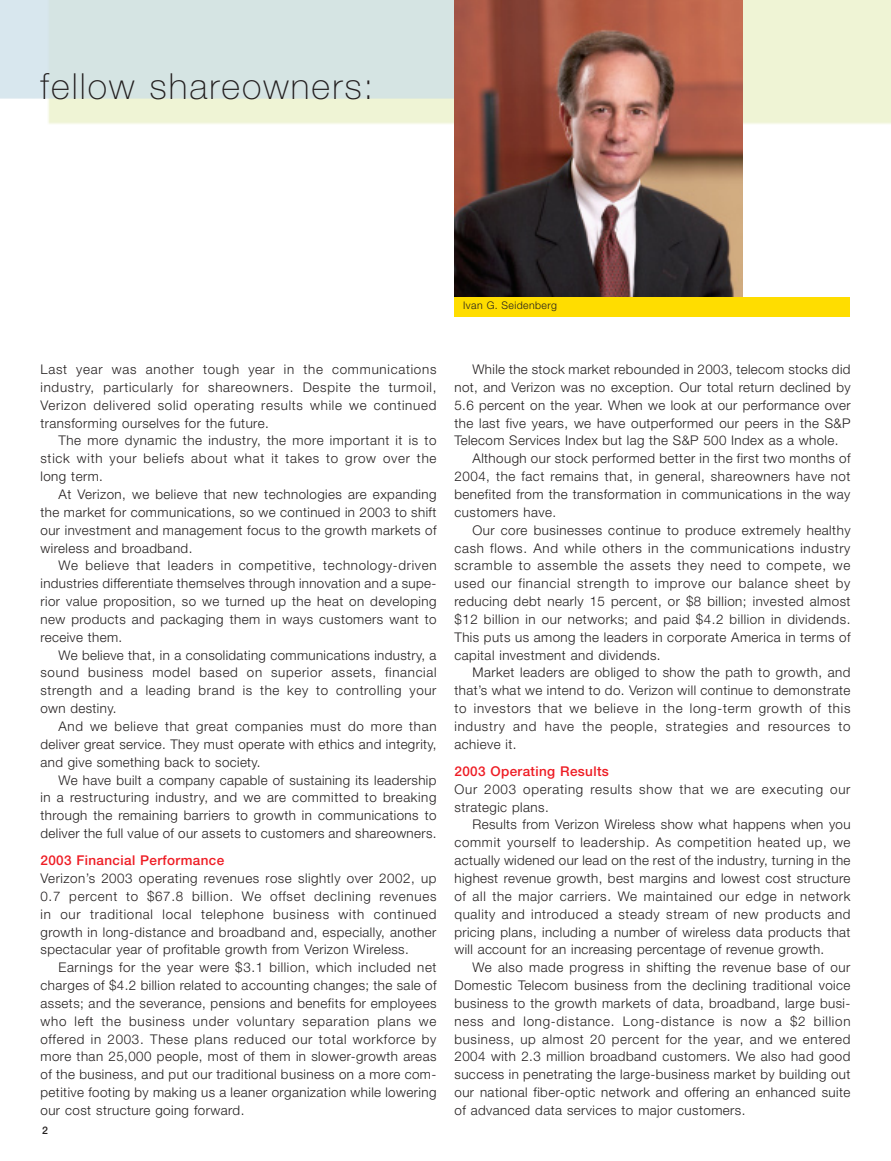
<style>
.page{position:relative;width:891px;height:1161px;background:#fff}
.page>*{position:absolute;margin:0;border:0;box-sizing:border-box;transform-origin:0 0}
.t1{font:100 36px "Helvetica Neue";letter-spacing:.055em;color:#231f1f}
.t2{font:500 13.5px "Helvetica Neue";letter-spacing:.03em;color:#ee1c24}
.t3{font:300 13.35px/17.9px "Helvetica Neue";letter-spacing:.035em;color:#231f1f;text-align:justify}
.t4{font:300 13.35px/17.9px "Helvetica Neue";letter-spacing:.055em;color:#231f1f}
.t5{font:300 10.5px "Helvetica Neue";letter-spacing:.04em;color:#231f1f}
.t6{font:500 10.5px "Helvetica Neue";color:#231f1f}
</style>
<div class="page">
<img style="left:0;top:0;width:891px;height:297px">
<img style="left:454px;top:0;width:288px;height:297px">
<div style="left:454px;top:297px;width:396px;height:19px;background:#fd0"></div>
<h1 class="t1" style="left:40px;top:73px;width:335px">fellow shareowners:</h1>
<p class="t5" style="left:463px;top:302px;width:95px">Ivan G. Seidenberg</p>
<p class="t3" style="left:40px;top:362px;width:397px">Last year was another tough year in the communications industry, particularly for shareowners. Despite the turmoil, Verizon delivered solid operating results while we continued transforming ourselves for the future.</p>
<p class="t3" style="left:40px;top:433px;width:398px;text-indent:18px">The more dynamic the industry, the more important it is to stick with your beliefs about what it takes to grow over the long term.</p>
<p class="t3" style="left:40px;top:487px;width:397px;text-indent:18px">At Verizon, we believe that new technologies are expanding the market for communications, so we continued in 2003 to shift our investment and management focus to the growth markets of wireless and broadband.</p>
<p class="t3" style="left:40px;top:558px;width:398px;text-indent:18px">We believe that leaders in competitive, technology-driven industries differentiate themselves through innovation and a supe&shy;rior value proposition, so we turned up the heat on developing new products and packaging them in ways customers want to receive them.</p>
<p class="t3" style="left:40px;top:647px;width:398px;text-indent:18px">We believe that, in a consolidating communications industry, a sound business model based on superior assets, financial strength and a leading brand is the key to controlling your own destiny.</p>
<p class="t3" style="left:40px;top:719px;width:398px;text-indent:18px">And we believe that great companies must do more than deliver great service. They must operate with ethics and integrity, and give something back to society.</p>
<p class="t3" style="left:40px;top:772px;width:398px;text-indent:18px">We have built a company capable of sustaining its leadership in a restructuring industry, and we are committed to breaking through the remaining barriers to growth in communications to deliver the full value of our assets to customers and shareowners.</p>
<p class="t2" style="left:40px;top:855px;width:185px">2003 Financial Performance</p>
<p class="t3" style="left:40px;top:871px;width:398px">Verizon’s 2003 operating revenues rose slightly over 2002, up 0.7 percent to $67.8 billion. We offset declining revenues in our traditional local telephone business with continued growth in long-distance and broadband and, especially, another spectacular year of profitable growth from Verizon Wireless.</p>
<p class="t3" style="left:40px;top:960px;width:398px;text-indent:18px">Earnings for the year were $3.1 billion, which included net charges of $4.2 billion related to accounting changes; the sale of assets; and the severance, pensions and benefits for employees who left the business under voluntary separation plans we offered in 2003. These plans reduced our total workforce by more than 25,000 people, most of them in slower-growth areas of the business, and put our traditional business on a more com&shy;petitive footing by making us a leaner organization while lowering our cost structure going forward.</p>
<p class="t6" style="left:42px;top:1127px;width:7px">2</p>
<p class="t3" style="left:473px;top:362px;width:380px">While the stock market rebounded in 2003, telecom stocks did</p>
<p class="t3" style="left:455px;top:379px;width:398px">not, and Verizon was no exception. Our total return declined by</p>
<p class="t3" style="left:455px;top:397px;width:398px">5.6 percent on the year. When we look at our performance over</p>
<p class="t3" style="left:455px;top:415px;width:398px">the last five years, we have outperformed our peers in the S&amp;P</p>
<p class="t3" style="left:455px;top:433px;width:385px">Telecom Services Index but lag the S&amp;P 500 Index as a whole.</p>
<p class="t3" style="left:473px;top:451px;width:379px">Although our stock performed better in the first two months of</p>
<p class="t3" style="left:455px;top:469px;width:398px">2004, the fact remains that, in general, shareowners have not</p>
<p class="t3" style="left:455px;top:487px;width:398px">benefited from the transformation in communications in the way</p>
<p class="t3" style="left:455px;top:504px;width:103px">customers have.</p>
<p class="t3" style="left:473px;top:522px;width:380px">Our core businesses continue to produce extremely healthy</p>
<p class="t3" style="left:455px;top:540px;width:397px">cash flows. And while others in the communications industry</p>
<p class="t4" style="left:455px;top:558px;width:397px">scramble to assemble the assets they need to compete, we</p>
<p class="t4" style="left:455px;top:576px;width:397px">used our financial strength to improve our balance sheet by</p>
<p class="t3" style="left:455px;top:594px;width:398px">reducing debt nearly 15 percent, or $8 billion; invested almost</p>
<p class="t3" style="left:455px;top:612px;width:397px">$12 billion in our networks; and paid $4.2 billion in dividends.</p>
<p class="t3" style="left:455px;top:629px;width:397px">This puts us among the leaders in corporate America in terms of</p>
<p class="t3" style="left:455px;top:647px;width:208px">capital investment and dividends.</p>
<p class="t3" style="left:473px;top:665px;width:379px">Market leaders are obliged to show the path to growth, and</p>
<p class="t3" style="left:455px;top:683px;width:397px">that’s what we intend to do. Verizon will continue to demonstrate</p>
<p class="t4" style="left:455px;top:701px;width:398px">to investors that we believe in the long-term growth of this</p>
<p class="t4" style="left:455px;top:719px;width:398px">industry and have the people, strategies and resources to</p>
<p class="t3" style="left:455px;top:736px;width:64px">achieve it.</p>
<p class="t2" style="left:454px;top:766px;width:156px">2003 Operating Results</p>
<p class="t4" style="left:454px;top:781px;width:398px">Our 2003 operating results show that we are executing our strategic plans.</p>
<p class="t3" style="left:454px;top:817px;width:398px;text-indent:18px">Results from Verizon Wireless show what happens when you commit yourself to leadership. As competition heated up, we actually widened our lead on the rest of the industry, turning in the highest revenue growth, best margins and lowest cost structure of all the major carriers. We maintained our edge in network quality and introduced a steady stream of new products and pricing plans, including a number of wireless data products that will account for an increasing percentage of revenue growth.</p>
<p class="t3" style="left:454px;top:960px;width:398px;text-indent:18px">We also made progress in shifting the revenue base of our Domestic Telecom business from the declining traditional voice business to the growth markets of data, broadband, large busi&shy;ness and long-distance. Long-distance is now a $2 billion business, up almost 20 percent for the year, and we entered 2004 with 2.3 million broadband customers. We also had good success in penetrating the large-business market by building out our national fiber-optic network and offering an enhanced suite of advanced data services to major customers.</p>
</div>
